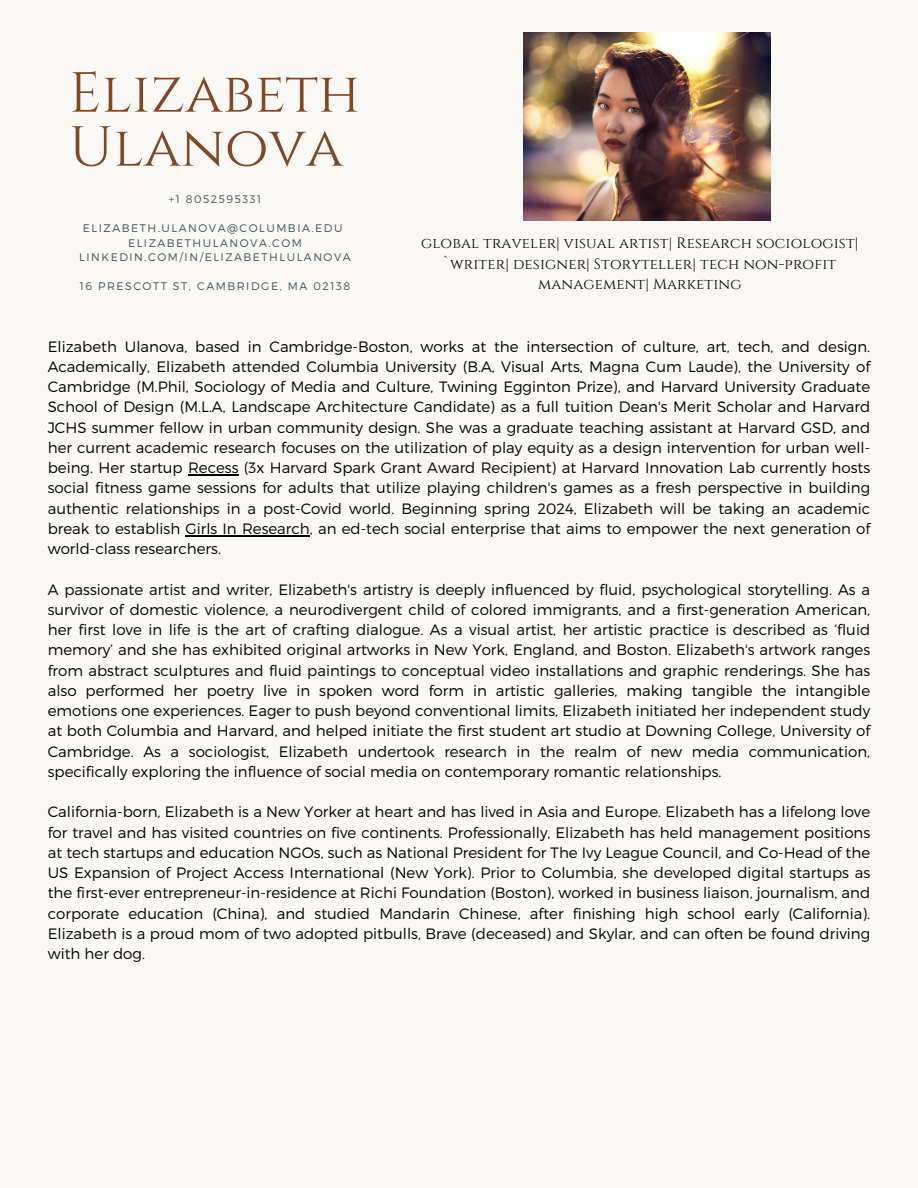
<style>
.page{position:relative;width:918px;height:1188px;background:#f9f8f5}
.page>*{position:absolute;margin:0;border:0;box-sizing:border-box;transform-origin:0 0}
.t1{font:56.4px/54px "Cinzel";color:#804826}
.t2{font:300 15px/20.2px "Montserrat";color:#000;text-align:justify}
.t3{font:15px/20.2px "Cinzel";letter-spacing:.01em;color:#000;text-align:center}
.t4{font:300 10.95px/14.7px "Montserrat";letter-spacing:.14em;color:#425154;text-align:center}
</style>
<div class="page">
<hr style="left:188px;top:474px;width:51px;height:1px;background:#000">
<hr style="left:186px;top:535px;width:124px;height:1px;background:#000">
<img style="left:524px;top:33px;width:246px;height:188px">
<h1 class="t1" style="left:69px;top:68px;width:293px">Elizabeth<br>Ulanova</h1>
<p class="t4" style="left:169px;top:191px;width:94px">+1 8052595331</p>
<p class="t4" style="left:79px;top:220px;width:273px">ELIZABETH.ULANOVA@COLUMBIA.EDU<br>ELIZABETHULANOVA.COM<br>LINKEDIN.COM/IN/ELIZABETHLULANOVA</p>
<p class="t4" style="left:80px;top:279px;width:272px">16 PRESCOTT ST, CAMBRIDGE, MA 02138</p>
<p class="t3" style="left:421px;top:234px;width:439px">global traveler| visual artist| Research sociologist| `writer| designer| Storyteller| tech non-profit management| Marketing</p>
<p class="t2" style="left:48px;top:335px;width:824px">Elizabeth Ulanova, based in Cambridge-Boston, works at the intersection of culture, art, tech, and design.<br>Academically, Elizabeth attended Columbia University (B.A, Visual Arts, Magna Cum Laude), the University of Cambridge (M.Phil, Sociology of Media and Culture, Twining Egginton Prize), and Harvard University Graduate School of Design (M.L.A, Landscape Architecture Candidate) as a full tuition Dean's Merit Scholar and Harvard JCHS summer fellow in urban community design. She was a graduate teaching assistant at Harvard GSD, and her current academic research focuses on the utilization of play equity as a design intervention for urban well&shy;being. Her startup Recess (3x Harvard Spark Grant Award Recipient) at Harvard Innovation Lab currently hosts social fitness game sessions for adults that utilize playing children's games as a fresh perspective in building authentic relationships in a post-Covid world. Beginning spring 2024, Elizabeth will be taking an academic break to establish Girls In Research, an ed-tech social enterprise that aims to empower the next generation of world-class researchers.</p>
<p class="t2" style="left:48px;top:578px;width:824px">A passionate artist and writer, Elizabeth's artistry is deeply influenced by fluid, psychological storytelling. As a survivor of domestic violence, a neurodivergent child of colored immigrants, and a first-generation American, her first love in life is the art of crafting dialogue. As a visual artist, her artistic practice is described as ‘fluid memory’ and she has exhibited original artworks in New York, England, and Boston. Elizabeth's artwork ranges from abstract sculptures and fluid paintings to conceptual video installations and graphic renderings. She has also performed her poetry live in spoken word form in artistic galleries, making tangible the intangible emotions one experiences. Eager to push beyond conventional limits, Elizabeth initiated her independent study at both Columbia and Harvard, and helped initiate the first student art studio at Downing College, University of Cambridge. As a sociologist, Elizabeth undertook research in the realm of new media communication, specifically exploring the influence of social media on contemporary romantic relationships.</p>
<p class="t2" style="left:48px;top:801px;width:824px">California-born, Elizabeth is a New Yorker at heart and has lived in Asia and Europe. Elizabeth has a lifelong love for travel and has visited countries on five continents. Professionally, Elizabeth has held management positions at tech startups and education NGOs, such as National President for The Ivy League Council, and Co-Head of the US Expansion of Project Access International (New York). Prior to Columbia, she developed digital startups as the first-ever entrepreneur-in-residence at Richi Foundation (Boston), worked in business liaison, journalism, and corporate education (China), and studied Mandarin Chinese, after finishing high school early (California).<br>Elizabeth is a proud mom of two adopted pitbulls, Brave (deceased) and Skylar, and can often be found driving with her dog.</p>
</div>
